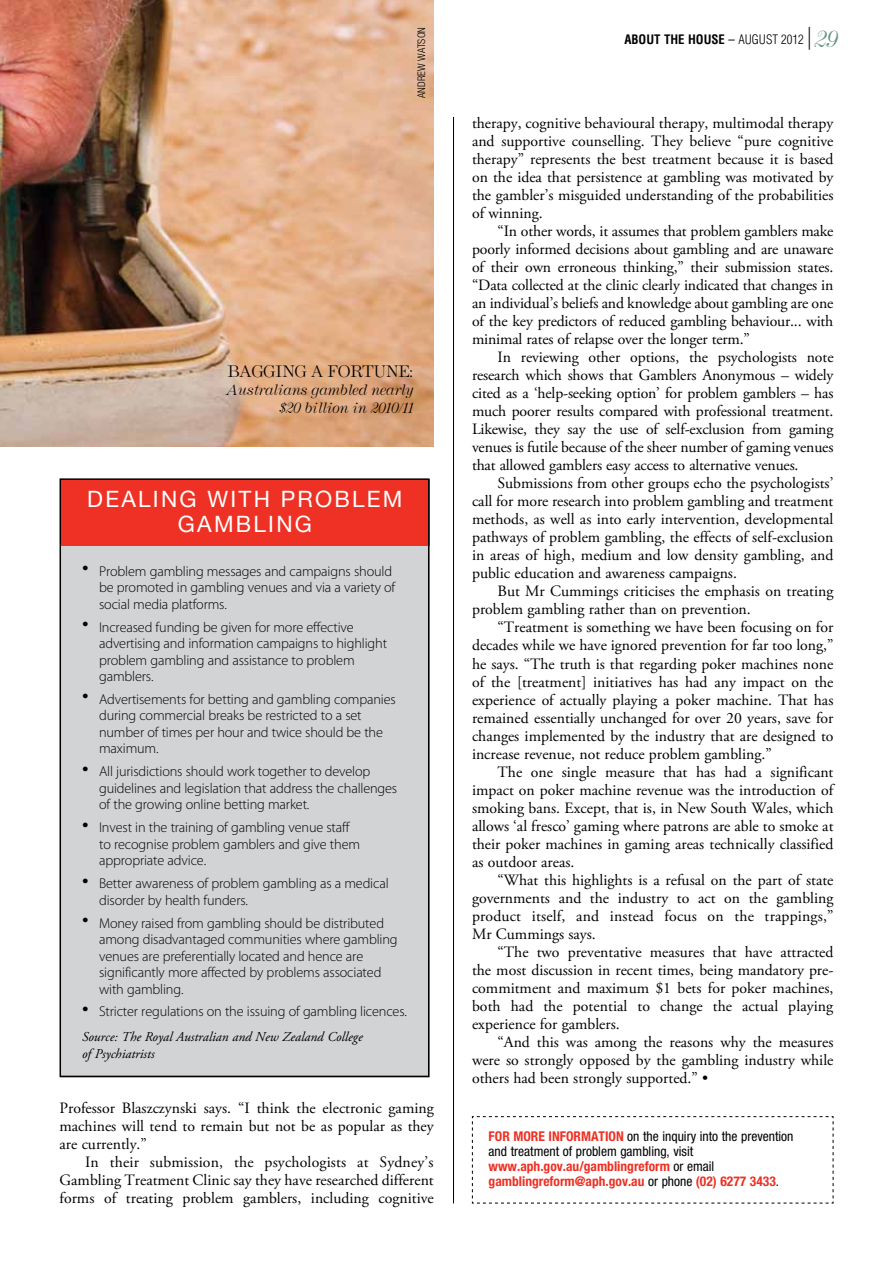
<style>
.page{position:relative;width:893px;height:1263px;background:#fff}
.page>*{position:absolute;margin:0;border:0;box-sizing:border-box;transform-origin:0 0}
.t1{font:22.5px/25.5px "Helvetica Neue";letter-spacing:.1em;color:#fff;text-align:center}
.t2{font:15.75px/18px "Adobe Garamond Pro";color:#000;text-align:justify}
.t3{font:15px "Andrich Minerva";color:#000}
.t4{font:14.25px/16.5px "Myriad MM 215 600";letter-spacing:-.01em;color:#000}
.t5{font:700 condensed 13.5px/15px "Helvetica Neue";color:#ee3124}
.t6{font:italic 13.5px/16.5px "Adobe Garamond Pro";color:#000}
.t7{font:italic 13.5px/18px "Andrich Minerva";color:#000;text-align:right}
.t8{font:700 condensed 12.75px "Helvetica";color:#000}
.t9{font:300 condensed 10.5px "Helvetica Neue";color:#000}
.s1{font-size:26.25px}
.s2{font-weight:400}
.s3{font-weight:300}
.s4{font-family:"Adobe Garamond Pro";font-weight:400;font-stretch:normal;font-size:22.8px}
.s5{font-family:"Andrich Minerva";font-weight:400;font-style:italic;font-stretch:normal;font-size:21px;color:#629081}
.s6{font-weight:400;color:#000}
</style>
<div class="page">
<img style="left:0;top:0;width:434px;height:446px">
<hr style="left:453px;top:117px;width:1px;height:1086px;background:#000">
<svg style="left:472px;top:1116px;width:362px;height:88px"></svg>
<div style="left:60px;top:503px;width:369px;height:574px;background:#d1d3d4"></div>
<div style="left:60px;top:479px;width:369px;height:67px;background:#ee3124"></div>
<div style="left:60px;top:478px;width:369px;height:599px;border:2px solid #000"></div>
<p class="t9" style="left:415px;top:98px;width:72px;rotate:-90deg">andrew watson</p>
<p class="t3" style="left:227px;top:362px;width:186px">BAGGING A FORTUNE:</p>
<p class="t7" style="left:225px;top:381px;width:189px">Australians gambled nearly $20 billion in 2010/11</p>
<h1 class="t1" style="left:87px;top:485px;width:317px">DEALING WITH PROBLEM<br>GAMBLING</h1>
<p class="t4" style="left:99px;top:563px;width:298px;text-indent:-17px"><span class="s1">•</span> Problem gambling messages and campaigns should be promoted in gambling venues and via a variety of social media platforms.</p>
<p class="t4" style="left:99px;top:619px;width:289px;text-indent:-17px"><span class="s1">•</span> Increased funding be given for more effective advertising and information campaigns to highlight problem gambling and assistance to problem gamblers.</p>
<p class="t4" style="left:99px;top:692px;width:298px;text-indent:-17px"><span class="s1">•</span> Advertisements for betting and gambling companies during commercial breaks be restricted to a set number of times per hour and twice should be the maximum.</p>
<p class="t4" style="left:99px;top:764px;width:300px;text-indent:-17px"><span class="s1">•</span> All jurisdictions should work together to develop guidelines and legislation that address the challenges of the growing online betting market.</p>
<p class="t4" style="left:99px;top:820px;width:263px;text-indent:-17px"><span class="s1">•</span> Invest in the training of gambling venue staff to recognise problem gamblers and give them appropriate advice.</p>
<p class="t4" style="left:99px;top:876px;width:291px;text-indent:-17px"><span class="s1">•</span> Better awareness of problem gambling as a medical disorder by health funders.</p>
<p class="t4" style="left:99px;top:915px;width:300px;text-indent:-17px"><span class="s1">•</span> Money raised from gambling should be distributed among disadvantaged communities where gambling venues are preferentially located and hence are significantly more affected by problems associated with gambling.</p>
<p class="t4" style="left:82px;top:1004px;width:326px"><span class="s1">•</span> Stricter regulations on the issuing of gambling licences.</p>
<p class="t6" style="left:82px;top:1029px;width:282px">Source: The Royal Australian and New Zealand College of Psychiatrists</p>
<p class="t2" style="left:60px;top:1100px;width:376px">Professor Blaszczynski says. “I think the electronic gaming machines will tend to remain but not be as popular as they are currently.”</p>
<p class="t2" style="left:60px;top:1154px;width:376px;text-indent:26px">In their submission, the psychologists at Sydney’s Gambling Treatment Clinic say they have researched different forms of treating problem gamblers, including cognitive</p>
<p class="t8" style="left:624px;top:31px;width:213px">ABOUT THE HOUSE <span class="s2">–</span> <span class="s3">AUGUST 2012</span> <span class="s4">|</span><span class="s5">29</span></p>
<p class="t2" style="left:472px;top:115px;width:363px">therapy, cognitive behavioural therapy, multimodal therapy and supportive counselling. They believe “pure cognitive therapy” represents the best treatment because it is based on the idea that persistence at gambling was motivated by the gambler’s misguided understanding of the probabilities of winning.</p>
<p class="t2" style="left:472px;top:223px;width:363px;text-indent:26px">“In other words, it assumes that problem gamblers make poorly informed decisions about gambling and are unaware of their own erroneous thinking,” their submission states. “Data collected at the clinic clearly indicated that changes in an individual’s beliefs and knowledge about gambling are one of the key predictors of reduced gambling behaviour... with minimal rates of relapse over the longer term.”</p>
<p class="t2" style="left:472px;top:349px;width:363px;text-indent:26px">In reviewing other options, the psychologists note research which shows that Gamblers Anonymous – widely cited as a ‘help-seeking option’ for problem gamblers – has much poorer results compared with professional treatment.<br>Likewise, they say the use of self-exclusion from gaming venues is futile because of the sheer number of gaming venues that allowed gamblers easy access to alternative venues.</p>
<p class="t2" style="left:472px;top:475px;width:363px;text-indent:26px">Submissions from other groups echo the psychologists’ call for more research into problem gambling and treatment methods, as well as into early intervention, developmental pathways of problem gambling, the effects of self-exclusion in areas of high, medium and low density gambling, and public education and awareness campaigns.</p>
<p class="t2" style="left:472px;top:583px;width:363px;text-indent:26px">But Mr Cummings criticises the emphasis on treating problem gambling rather than on prevention.</p>
<p class="t2" style="left:472px;top:619px;width:363px;text-indent:26px">“Treatment is something we have been focusing on for decades while we have ignored prevention for far too long,” he says. “The truth is that regarding poker machines none of the [treatment] initiatives has had any impact on the experience of actually playing a poker machine. That has remained essentially unchanged for over 20 years, save for changes implemented by the industry that are designed to increase revenue, not reduce problem gambling.”</p>
<p class="t2" style="left:472px;top:763px;width:365px;text-indent:26px">The one single measure that has had a significant impact on poker machine revenue was the introduction of smoking bans. Except, that is, in New South Wales, which allows ‘al fresco’ gaming where patrons are able to smoke at their poker machines in gaming areas technically classified as outdoor areas.</p>
<p class="t2" style="left:472px;top:871px;width:363px;text-indent:26px">“What this highlights is a refusal on the part of state governments and the industry to act on the gambling product itself, and instead focus on the trappings,” Mr Cummings says.</p>
<p class="t2" style="left:472px;top:943px;width:363px;text-indent:26px">“The two preventative measures that have attracted the most discussion in recent times, being mandatory pre&shy;commitment and maximum $1 bets for poker machines, both had the potential to change the actual playing experience for gamblers.</p>
<p class="t2" style="left:472px;top:1033px;width:363px;text-indent:26px">“And this was among the reasons why the measures were so strongly opposed by the gambling industry while others had been strongly supported.” •</p>
<p class="t5" style="left:489px;top:1128px;width:306px">For more information <span class="s6">on the inquiry into the prevention and treatment of problem gambling, visit </span>www.aph.gov.au/gamblingreform <span class="s6">or email </span>gamblingreform@aph.gov.au <span class="s6">or phone</span> (02) 6277 3433<span class="s6">.</span></p>
</div>
